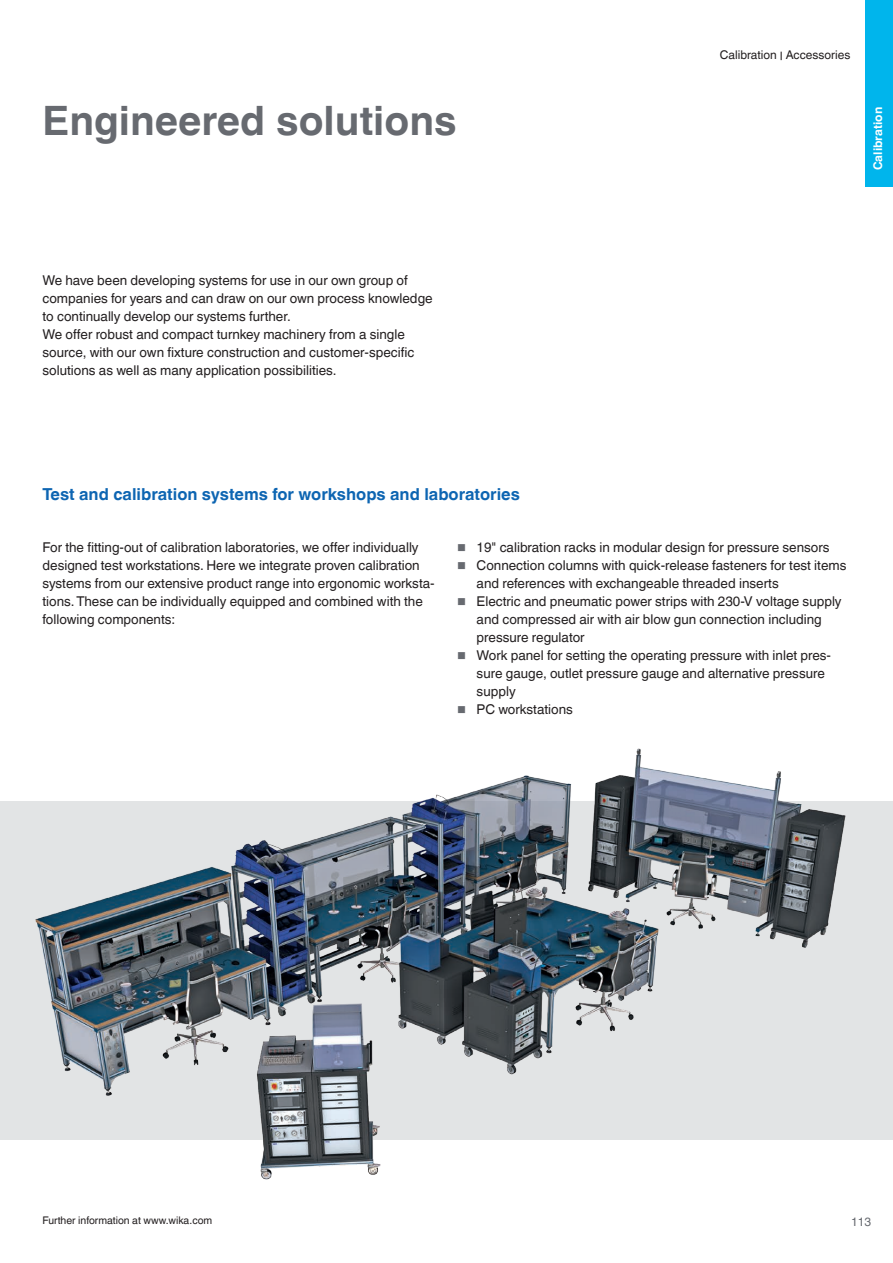
<style>
.page{position:relative;width:893px;height:1263px;background:#fff}
.page>*{position:absolute;margin:0;border:0;box-sizing:border-box;transform-origin:0 0}
.t1{font:700 40.5px "Helvetica World";color:#676a70}
.t2{font:700 16.5px "Helvetica World";color:#0d65b2}
.t3{font:13.5px/18px "Helvetica World";color:#231f20}
.t4{font:12px "Helvetica World";color:#231f20}
.t5{font:700 12px "Helvetica World";color:#fff}
.t6{font:12px "Helvetica World";color:#676a70}
.t7{font:10.5px "Helvetica World";color:#231f20}
</style>
<div class="page">
<div style="left:0;top:801px;width:893px;height:339px;background:#e2e4e5"></div>
<div style="left:865px;top:0;width:28px;height:187px;background:#00b5ec"></div>
<img style="left:35px;top:748px;width:811px;height:432px">
<h1 class="t1" style="left:43px;top:98px;width:416px">Engineered solutions</h1>
<p class="t3" style="left:43px;top:272px;width:392px">We have been developing systems for use in our own group of companies for years and can draw on our own process knowledge to continually develop our systems further.<br>We offer robust and compact turnkey machinery from a single source, with our own fixture construction and customer-specific solutions as well as many application possibilities.</p>
<p class="t4" style="left:720px;top:48px;width:132px">Calibration ׀ Accessories</p>
<p class="t5" style="left:871px;top:170px;width:65px;rotate:-90deg">Calibration</p>
<p class="t2" style="left:43px;top:485px;width:479px">Test and calibration systems for workshops and laboratories</p>
<p class="t3" style="left:43px;top:538px;width:394px">For the fitting-out of calibration laboratories, we offer individually designed test workstations. Here we integrate proven calibration systems from our extensive product range into ergonomic worksta&shy;tions. These can be individually equipped and combined with the following components:</p>
<p class="t3" style="left:477px;top:538px;width:371px">19" calibration racks in modular design for pressure sensors Connection columns with quick-release fasteners for test items and references with exchangeable threaded inserts<br>Electric and pneumatic power strips with 230-V voltage supply and compressed air with air blow gun connection including pressure regulator<br>Work panel for setting the operating pressure with inlet pres&shy;sure gauge, outlet pressure gauge and alternative pressure supply<br>PC workstations</p>
<p class="t7" style="left:43px;top:1214px;width:171px">Further information at www.wika.com</p>
<p class="t6" style="left:851px;top:1215px;width:22px">113</p>
</div>
